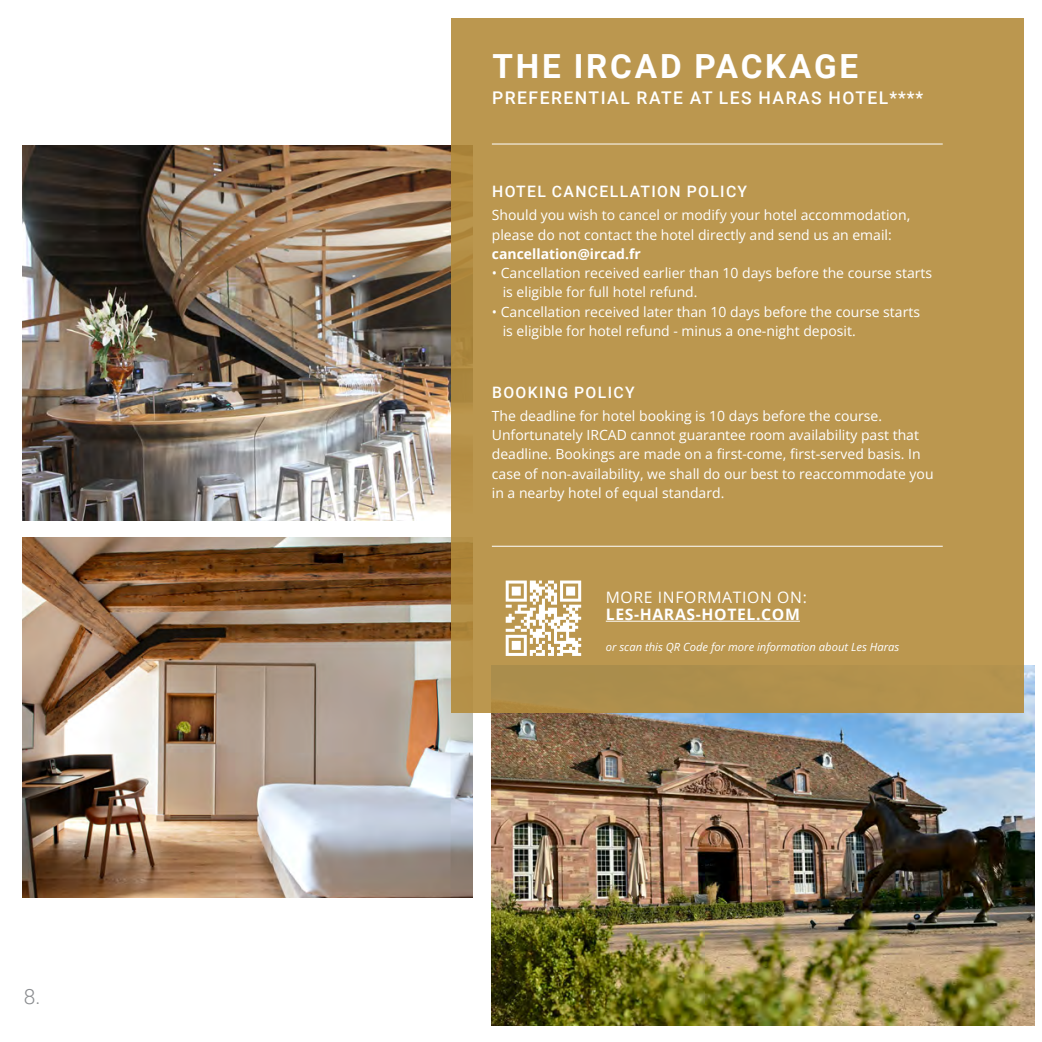
<style>
.page{position:relative;width:1042px;height:1042px;background:#fff}
.page>*{position:absolute;margin:0;border:0;box-sizing:border-box;transform-origin:0 0}
.t1{font:700 33.25px "Roboto";letter-spacing:.085em;color:#fff}
.t2{font:300 21px "Roboto";color:#8a8c8f}
.t3{font:500 17.5px "Roboto";letter-spacing:.085em;color:#fff}
.t4{font:500 15.75px "Roboto";letter-spacing:.085em;color:#fff}
.t5{font:700 15.75px "Open Sans";letter-spacing:.04em;color:#fff}
.t6{font:15.75px "Open Sans";letter-spacing:.04em;color:#fff}
.t7{font:14px/19.2px "Open Sans";color:#fff}
.t8{font:700 14px "Open Sans";color:#fff}
.t9{font:italic 11.2px "Open Sans";color:#fff}
</style>
<div class="page">
<img style="left:23px;top:538px;width:449px;height:359px">
<img style="left:23px;top:145px;width:428px;height:376px">
<img style="left:492px;top:666px;width:542px;height:359px">
<div style="left:451px;top:18px;width:573px;height:695px;background:#bb974f"></div>
<hr style="left:606px;top:621px;width:194px;height:1px;background:#fff">
<svg style="left:506px;top:580px;width:75px;height:76px"></svg>
<hr style="left:492px;top:144px;width:451px;height:1px;background:#fff">
<hr style="left:492px;top:546px;width:451px;height:1px;background:#fff">
<h2 class="t2" style="left:24px;top:982px;width:18px">8.</h2>
<h1 class="t1" style="left:492px;top:43px;width:367px">THE IRCAD PACKAGE</h1>
<p class="t3" style="left:492px;top:85px;width:432px">PREFERENTIAL RATE AT LES HARAS HOTEL****</p>
<p class="t4" style="left:492px;top:181px;width:257px">HOTEL CANCELLATION POLICY</p>
<p class="t7" style="left:492px;top:205px;width:420px">Should you wish to cancel or modify your hotel accommodation, please do not contact the hotel directly and send us an email:</p>
<p class="t8" style="left:492px;top:244px;width:150px">cancellation@ircad.fr</p>
<p class="t7" style="left:503px;top:263px;width:431px;text-indent:-11px">• Cancellation received earlier than 10 days before the course starts is eligible for full hotel refund.</p>
<p class="t7" style="left:503px;top:301px;width:419px;text-indent:-11px">• Cancellation received later than 10 days before the course starts is eligible for hotel refund - minus a one-night deposit.</p>
<p class="t4" style="left:492px;top:381px;width:144px">BOOKING POLICY</p>
<p class="t7" style="left:492px;top:406px;width:443px">The deadline for hotel booking is 10 days before the course.<br>Unfortunately IRCAD cannot guarantee room availability past that deadline. Bookings are made on a first-come, first-served basis. In case of non-availability, we shall do our best to reaccommodate you in a nearby hotel of equal standard.</p>
<p class="t6" style="left:606px;top:586px;width:202px">MORE INFORMATION ON:</p>
<p class="t5" style="left:606px;top:603px;width:196px">LES-HARAS-HOTEL.COM</p>
<p class="t9" style="left:606px;top:639px;width:295px">or scan this QR Code for more information about Les Haras</p>
</div>
